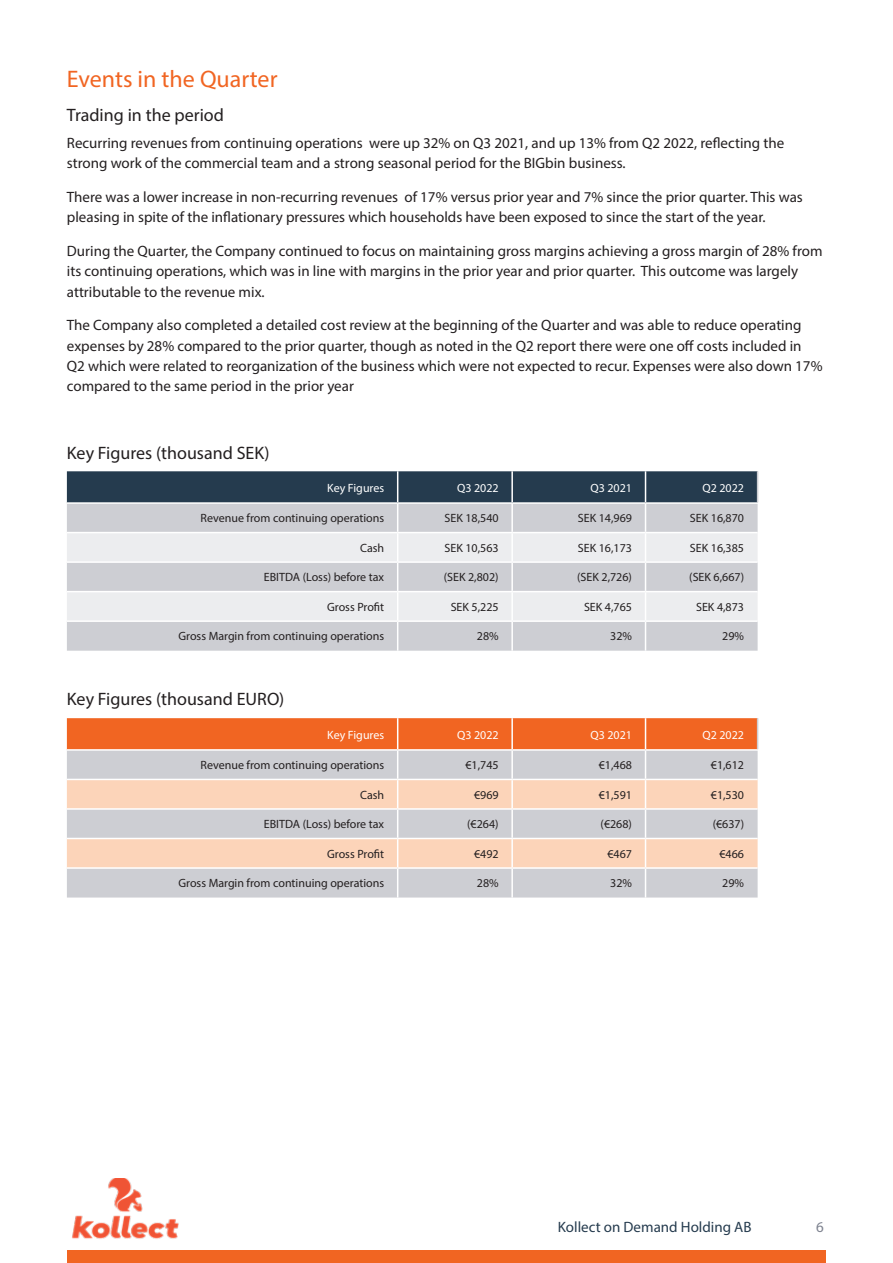
<style>
.page{position:relative;width:893px;height:1263px;background:#fff}
.page>*{position:absolute;margin:0;border:0;box-sizing:border-box;transform-origin:0 0}
.t1{font:24px "Myriad Pro";color:#f16522}
.Title_2{font:18px "Myriad Pro";color:#231f20}
.t2{font:15px/20.2px "Myriad Pro";color:#231f20}
.t3{font:15px "Myriad Pro";color:#253b4e}
.t4{font:15px "Myriad Pro";color:#7d828f}
.t5{font:12px "Myriad Pro";color:#231f20}
.Title_1{font:12px "Myriad Pro";color:#fff}
</style>
<div class="page">
<div style="left:67px;top:1249px;width:759px;height:14px;background:#f16522"></div>
<img style="left:72px;top:1178px;width:107px;height:61px">
<svg style="left:67px;top:471px;width:691px;height:180px;background:#bcc1c7"></svg>
<hr style="left:757px;top:471px;width:1px;height:31px;background:#cdced3">
<svg style="left:67px;top:718px;width:691px;height:179px;background:#e4c1b0"></svg>
<hr style="left:757px;top:718px;width:1px;height:31px;background:#cdced3">
<p class="t1" style="left:67px;top:64px;width:212px">Events in the Quarter</p>
<p class="Title_2" style="left:67px;top:104px;width:159px">Trading in the period</p>
<p class="t2" style="left:67px;top:133px;width:719px">Recurring revenues from continuing operations were up 32% on Q3 2021, and up 13% from Q2 2022, reflecting the strong work of the commercial team and a strong seasonal period for the BIGbin business.</p>
<p class="t2" style="left:67px;top:187px;width:737px">There was a lower increase in non-recurring revenues of 17% versus prior year and 7% since the prior quarter. This was pleasing in spite of the inflationary pressures which households have been exposed to since the start of the year.</p>
<p class="t2" style="left:67px;top:241px;width:757px">During the Quarter, the Company continued to focus on maintaining gross margins achieving a gross margin of 28% from its continuing operations, which was in line with margins in the prior year and prior quarter. This outcome was largely attributable to the revenue mix.</p>
<p class="t2" style="left:67px;top:315px;width:757px">The Company also completed a detailed cost review at the beginning of the Quarter and was able to reduce operating expenses by 28% compared to the prior quarter, though as noted in the Q2 report there were one off costs included in Q2 which were related to reorganization of the business which were not expected to recur. Expenses were also down 17% compared to the same period in the prior year</p>
<p class="Title_2" style="left:67px;top:441px;width:204px">Key Figures (thousand SEK)</p>
<p class="Title_1" style="left:327px;top:480px;width:58px">Key Figures</p>
<p class="Title_1" style="left:457px;top:480px;width:43px">Q3 2022</p>
<p class="Title_1" style="left:590px;top:480px;width:43px">Q3 2021</p>
<p class="Title_1" style="left:702px;top:480px;width:43px">Q2 2022</p>
<p class="t5" style="left:201px;top:511px;width:185px">Revenue from continuing operations</p>
<p class="t5" style="left:445px;top:511px;width:56px">SEK 18,540</p>
<p class="t5" style="left:578px;top:511px;width:56px">SEK 14,969</p>
<p class="t5" style="left:690px;top:511px;width:56px">SEK 16,870</p>
<p class="t5" style="left:360px;top:540px;width:26px">Cash</p>
<p class="t5" style="left:445px;top:540px;width:56px">SEK 10,563</p>
<p class="t5" style="left:578px;top:540px;width:56px">SEK 16,173</p>
<p class="t5" style="left:690px;top:540px;width:56px">SEK 16,385</p>
<p class="t5" style="left:264px;top:570px;width:122px">EBITDA (Loss) before tax</p>
<p class="t5" style="left:444px;top:570px;width:56px">(SEK 2,802)</p>
<p class="t5" style="left:577px;top:570px;width:56px">(SEK 2,726)</p>
<p class="t5" style="left:689px;top:570px;width:56px">(SEK 6,667)</p>
<p class="t5" style="left:327px;top:599px;width:59px">Gross Profit</p>
<p class="t5" style="left:451px;top:599px;width:49px">SEK 5,225</p>
<p class="t5" style="left:584px;top:599px;width:49px">SEK 4,765</p>
<p class="t5" style="left:696px;top:599px;width:49px">SEK 4,873</p>
<p class="t5" style="left:178px;top:629px;width:207px">Gross Margin from continuing operations</p>
<p class="t5" style="left:477px;top:629px;width:23px">28%</p>
<p class="t5" style="left:610px;top:629px;width:23px">32%</p>
<p class="t5" style="left:722px;top:629px;width:23px">29%</p>
<p class="Title_2" style="left:67px;top:688px;width:219px">Key Figures (thousand EURO)</p>
<p class="Title_1" style="left:327px;top:727px;width:58px">Key Figures</p>
<p class="Title_1" style="left:457px;top:727px;width:43px">Q3 2022</p>
<p class="Title_1" style="left:590px;top:727px;width:43px">Q3 2021</p>
<p class="Title_1" style="left:702px;top:727px;width:43px">Q2 2022</p>
<p class="t5" style="left:201px;top:758px;width:185px">Revenue from continuing operations</p>
<p class="t5" style="left:465px;top:758px;width:35px">€1,745</p>
<p class="t5" style="left:599px;top:758px;width:35px">€1,468</p>
<p class="t5" style="left:711px;top:758px;width:35px">€1,612</p>
<p class="t5" style="left:360px;top:787px;width:26px">Cash</p>
<p class="t5" style="left:474px;top:787px;width:26px">€969</p>
<p class="t5" style="left:599px;top:787px;width:35px">€1,591</p>
<p class="t5" style="left:711px;top:787px;width:35px">€1,530</p>
<p class="t5" style="left:264px;top:817px;width:122px">EBITDA (Loss) before tax</p>
<p class="t5" style="left:467px;top:817px;width:33px">(€264)</p>
<p class="t5" style="left:601px;top:817px;width:33px">(€268)</p>
<p class="t5" style="left:713px;top:817px;width:33px">(€637)</p>
<p class="t5" style="left:327px;top:846px;width:59px">Gross Profit</p>
<p class="t5" style="left:474px;top:846px;width:26px">€492</p>
<p class="t5" style="left:607px;top:846px;width:26px">€467</p>
<p class="t5" style="left:719px;top:846px;width:26px">€466</p>
<p class="t5" style="left:178px;top:876px;width:207px">Gross Margin from continuing operations</p>
<p class="t5" style="left:477px;top:876px;width:23px">28%</p>
<p class="t5" style="left:610px;top:876px;width:23px">32%</p>
<p class="t5" style="left:722px;top:876px;width:23px">29%</p>
<p class="t3" style="left:558px;top:1218px;width:195px">Kollect on Demand Holding AB</p>
<p class="t4" style="left:816px;top:1218px;width:9px">6</p>
</div>
